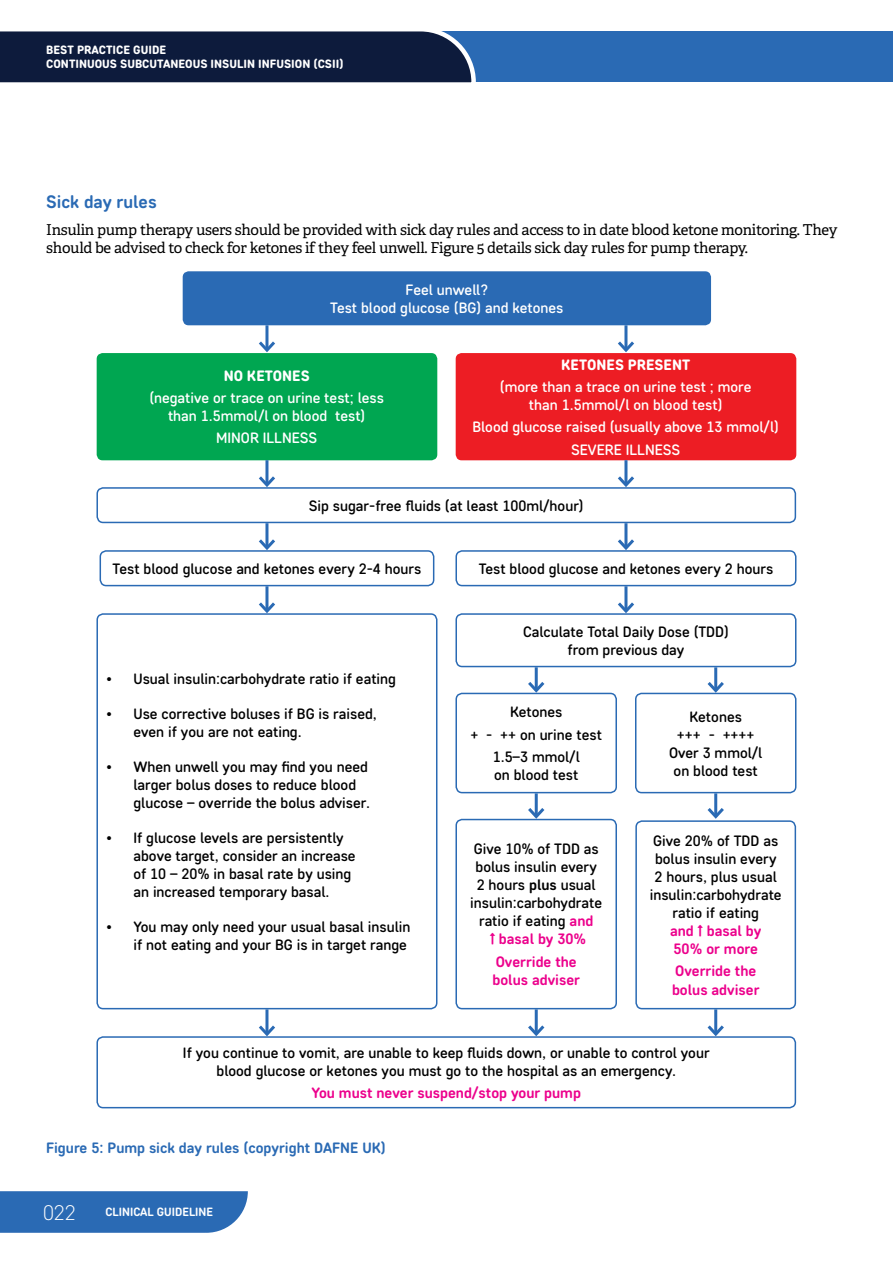
<style>
.page{position:relative;width:893px;height:1263px;background:#fff}
.page>*{position:absolute;margin:0;border:0;box-sizing:border-box;transform-origin:0 0}
.t1{font:300 21px "Core Sans DS25";color:#fff}
.t2{font:700 18px "Core Sans DS55";color:#2a6ab4}
.t3{font:500 15px/18px "Core Sans DS45";color:#000;text-align:center}
.t4{font:500 15px/18px "Core Sans DS45";color:#fff;text-align:center}
.t5{font:15px/18px "Adelle";letter-spacing:-.02em;color:#000}
.t6{font:700 15px/18px "Core Sans DS55";color:#ec008c}
.t7{font:700 15px "Core Sans DS55";color:#2a6ab4}
.t8{font:800 15px "Core Sans DS65";color:#fff}
.t9{font:800 12px/14.4px "Core Sans DS65";color:#fff}
.t10{font:700 12px "Core Sans DS55";color:#fff}
.s1{font-family:"Core Sans DS55";font-weight:700}
.s2{font-family:"Core Sans DS55";font-weight:700;color:#ec008c}
</style>
<div class="page">
<div style="left:174px;top:31px;width:719px;height:51px;background:#2a6ab4"></div>
<svg style="left:0;top:31px;width:476px;height:52px;background:#152445"></svg>
<div style="left:183px;top:271px;width:528px;height:54px;background:#2a6ab4;border-radius:6px"></div>
<div style="left:96px;top:487px;width:700px;height:36px;border:2px solid #2a6ab4;border-radius:6px"></div>
<div style="left:96px;top:1036px;width:700px;height:72px;border:2px solid #2a6ab4;border-radius:6px"></div>
<div style="left:100px;top:550px;width:334px;height:36px;border:2px solid #2a6ab4;border-radius:6px"></div>
<div style="left:96px;top:613px;width:341px;height:396px;border:2px solid #2a6ab4;border-radius:6px"></div>
<div style="left:455px;top:550px;width:341px;height:36px;border:2px solid #2a6ab4;border-radius:6px"></div>
<div style="left:455px;top:613px;width:341px;height:54px;border:2px solid #2a6ab4;border-radius:6px"></div>
<div style="left:455px;top:693px;width:162px;height:100px;border:2px solid #2a6ab4;border-radius:6px"></div>
<div style="left:455px;top:819px;width:162px;height:190px;border:2px solid #2a6ab4;border-radius:6px"></div>
<div style="left:635px;top:693px;width:161px;height:100px;border:2px solid #2a6ab4;border-radius:6px"></div>
<div style="left:635px;top:820px;width:161px;height:189px;border:2px solid #2a6ab4;border-radius:6px"></div>
<div style="left:97px;top:353px;width:340px;height:107px;background:#00a651;border-radius:6px"></div>
<div style="left:456px;top:353px;width:340px;height:107px;background:#ed1d24;border-radius:6px"></div>
<hr style="left:265px;top:325px;width:3px;height:25px;background:#2a6ab4">
<svg style="left:256px;top:338px;width:22px;height:16px"></svg>
<hr style="left:265px;top:460px;width:3px;height:25px;background:#2a6ab4">
<svg style="left:256px;top:473px;width:22px;height:16px"></svg>
<hr style="left:265px;top:1009px;width:3px;height:25px;background:#2a6ab4">
<svg style="left:256px;top:1022px;width:22px;height:16px"></svg>
<hr style="left:265px;top:523px;width:3px;height:25px;background:#2a6ab4">
<svg style="left:256px;top:536px;width:22px;height:16px"></svg>
<hr style="left:265px;top:586px;width:3px;height:25px;background:#2a6ab4">
<svg style="left:256px;top:599px;width:22px;height:16px"></svg>
<hr style="left:624px;top:325px;width:3px;height:25px;background:#2a6ab4">
<svg style="left:615px;top:338px;width:22px;height:16px"></svg>
<hr style="left:624px;top:460px;width:3px;height:25px;background:#2a6ab4">
<svg style="left:615px;top:473px;width:22px;height:16px"></svg>
<hr style="left:624px;top:523px;width:3px;height:25px;background:#2a6ab4">
<svg style="left:615px;top:536px;width:22px;height:16px"></svg>
<hr style="left:624px;top:586px;width:3px;height:25px;background:#2a6ab4">
<svg style="left:615px;top:599px;width:22px;height:16px"></svg>
<hr style="left:714px;top:667px;width:3px;height:23px;background:#2a6ab4">
<svg style="left:704px;top:679px;width:23px;height:16px"></svg>
<hr style="left:714px;top:793px;width:3px;height:23px;background:#2a6ab4">
<svg style="left:704px;top:805px;width:23px;height:16px"></svg>
<hr style="left:714px;top:1009px;width:3px;height:25px;background:#2a6ab4">
<svg style="left:704px;top:1022px;width:23px;height:16px"></svg>
<hr style="left:535px;top:667px;width:3px;height:23px;background:#2a6ab4">
<svg style="left:525px;top:679px;width:23px;height:16px"></svg>
<hr style="left:535px;top:793px;width:3px;height:23px;background:#2a6ab4">
<svg style="left:525px;top:805px;width:23px;height:16px"></svg>
<hr style="left:535px;top:1009px;width:3px;height:25px;background:#2a6ab4">
<svg style="left:525px;top:1022px;width:23px;height:16px"></svg>
<svg style="left:0;top:1191px;width:248px;height:42px;background:#3370b7"></svg>
<p class="t9" style="left:46px;top:42px;width:299px">BEST PRACTICE GUIDE<br>CONTINUOUS SUBCUTANEOUS INSULIN INFUSION (CSII)</p>
<p class="t2" style="left:46px;top:190px;width:112px">Sick day rules</p>
<p class="t5" style="left:46px;top:221px;width:793px">Insulin pump therapy users should be provided with sick day rules and access to in date blood ketone monitoring. They should be advised to check for ketones if they feel unwell. Figure 5 details sick day rules for pump therapy.</p>
<p class="t4" style="left:330px;top:280px;width:235px">Feel unwell?<br>Test blood glucose (BG) and ketones</p>
<p class="t8" style="left:224px;top:366px;width:87px">NO KETONES</p>
<p class="t4" style="left:149px;top:388px;width:236px">(negative or trace on urine test; less than 1.5mmol/l on blood test)</p>
<p class="t4" style="left:216px;top:429px;width:103px">MINOR ILLNESS</p>
<p class="t8" style="left:561px;top:355px;width:130px">KETONES PRESENT</p>
<p class="t4" style="left:500px;top:377px;width:253px">(more than a trace on urine test ; more than 1.5mmol/l on blood test)</p>
<p class="t4" style="left:472px;top:415px;width:308px;line-height:22.2px">Blood glucose raised (usually above 13 mmol/l)<br>SEVERE ILLNESS</p>
<p class="t3" style="left:309px;top:496px;width:276px">Sip sugar-free fluids (at least 100ml/hour)</p>
<p class="t3" style="left:113px;top:559px;width:310px">Test blood glucose and ketones every 2-4 hours</p>
<p class="t3" style="left:106px;top:669px;width:291px">• Usual insulin:carbohydrate ratio if eating</p>
<p class="t3" style="left:133px;top:704px;width:245px;text-align:left;text-indent:-27px">• Use corrective boluses if BG is raised, even if you are not eating.</p>
<p class="t3" style="left:133px;top:757px;width:238px;text-align:left;text-indent:-27px">• When unwell you may find you need larger bolus doses to reduce blood glucose – override the bolus adviser.</p>
<p class="t3" style="left:133px;top:828px;width:224px;text-align:left;text-indent:-27px">• If glucose levels are persistently above target, consider an increase of 10 – 20% in basal rate by using an increased temporary basal.</p>
<p class="t3" style="left:106px;top:917px;width:305px;text-align:right">• You may only need your usual basal insulin if not eating and your BG is in target range</p>
<p class="t3" style="left:479px;top:559px;width:296px">Test blood glucose and ketones every 2 hours</p>
<p class="t3" style="left:523px;top:622px;width:207px">Calculate Total Daily Dose (TDD) from previous day</p>
<p class="t3" style="left:470px;top:700px;width:133px;line-height:22.2px">Ketones<br>+ - ++ on urine test<br>1.5–3 mmol/l</p>
<p class="t3" style="left:494px;top:765px;width:86px">on blood test</p>
<p class="t3" style="left:470px;top:840px;width:133px">Give 10% of TDD as bolus insulin every<br>2 hours <span class="s1">plus</span> usual insulin:carbohydrate ratio if eating <span class="s2">and</span></p>
<p class="t6" style="left:486px;top:927px;width:102px;line-height:22.2px;text-align:center">↑basal by 30%<br>Override the</p>
<p class="t6" style="left:492px;top:970px;width:89px">bolus adviser</p>
<p class="t3" style="left:669px;top:707px;width:95px">Ketones<br>+++ - ++++<br>Over 3 mmol/l on blood test</p>
<p class="t3" style="left:650px;top:831px;width:133px">Give 20% of TDD as bolus insulin every<br>2 hours, plus usual insulin:carbohydrate ratio if eating</p>
<p class="t6" style="left:670px;top:921px;width:93px">and↑basal by<br>50% or more</p>
<p class="t6" style="left:672px;top:962px;width:89px">Override the bolus adviser</p>
<p class="t3" style="left:183px;top:1043px;width:528px">If you continue to vomit, are unable to keep fluids down, or unable to control your blood glucose or ketones you must go to the hospital as an emergency.</p>
<p class="t6" style="left:312px;top:1083px;width:271px">You must never suspend/stop your pump</p>
<p class="t7" style="left:46px;top:1138px;width:341px">Figure 5: Pump sick day rules (copyright DAFNE UK)</p>
<h1 class="t1" style="left:43px;top:1198px;width:34px">022</h1>
<p class="t10" style="left:105px;top:1204px;width:109px">CLINICAL GUIDELINE</p>
</div>
